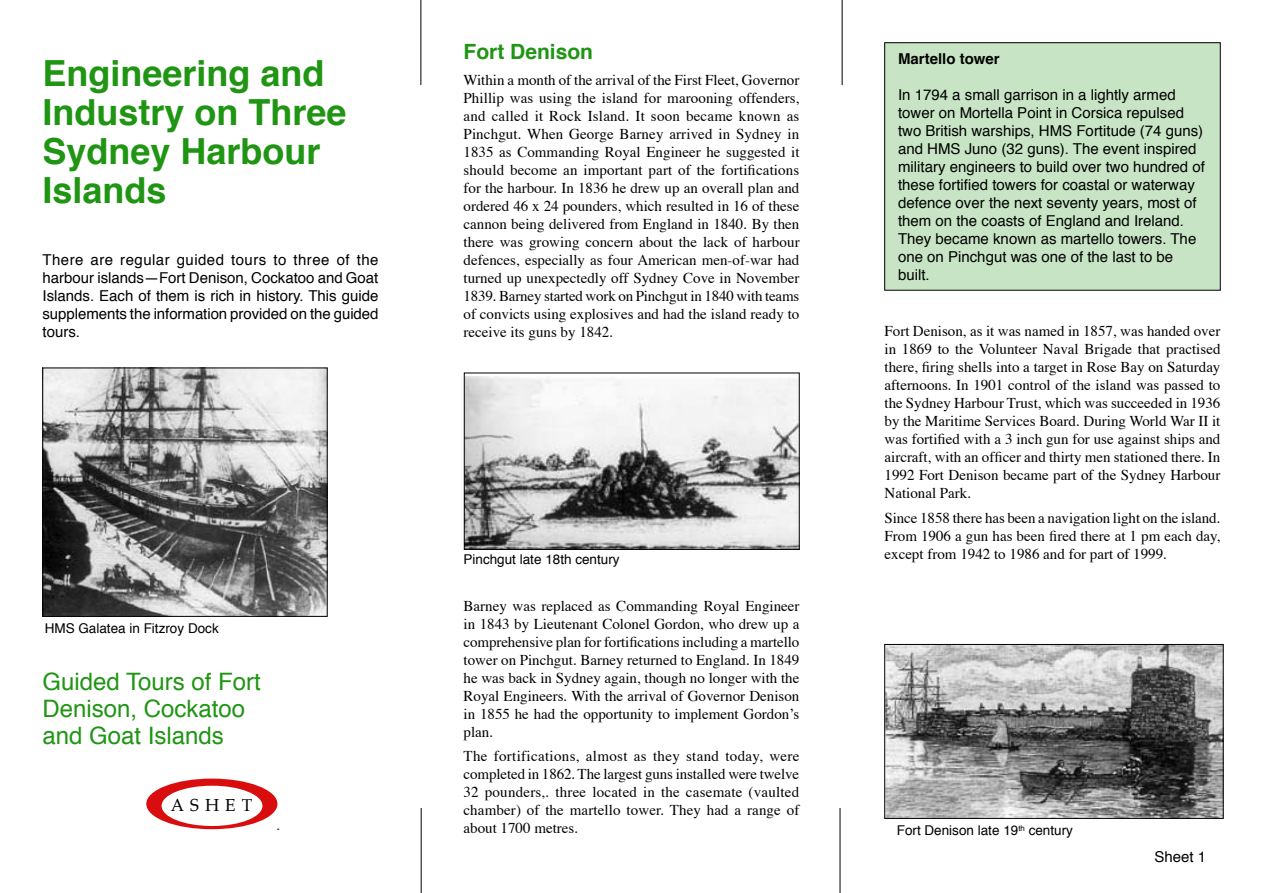
<style>
.page{position:relative;width:1263px;height:893px;background:#fff}
.page>*{position:absolute;margin:0;border:0;box-sizing:border-box;transform-origin:0 0}
.t1{font:700 36px/39px "Helvetica";color:#1f9513}
.t2{font:24px/27px "Helvetica";color:#1f9513}
.t3{font:700 21px "Helvetica";color:#1f9513}
.t4{font:17.1px "Palatino";letter-spacing:.35em;color:#000}
.t5{font:15px/18px "Times";color:#000;text-align:justify}
.t6{font:15px/18px "Helvetica";color:#000;text-align:justify}
.t7{font:700 15px "Helvetica";color:#000}
.t8{font:13.5px "Helvetica";color:#000}
</style>
<div class="page">
<hr style="left:421px;top:0;width:1px;height:85px;background:#000">
<hr style="left:842px;top:0;width:1px;height:85px;background:#000">
<hr style="left:421px;top:808px;width:1px;height:85px;background:#000">
<hr style="left:840px;top:808px;width:1px;height:85px;background:#000">
<img style="left:45px;top:370px;width:280px;height:245px">
<div style="left:43px;top:368px;width:284px;height:249px;border:1px solid #000"></div>
<img style="left:886px;top:646px;width:335px;height:171px">
<div style="left:884px;top:644px;width:339px;height:175px;border:1px solid #000"></div>
<div style="left:885px;top:43px;width:335px;height:247px;background:#c7e5c4"></div>
<img style="left:466px;top:376px;width:331px;height:172px">
<div style="left:464px;top:373px;width:335px;height:177px;border:1px solid #000"></div>
<div style="left:146px;top:779px;width:131px;height:50px;background:#d90d0d;border-radius:50%"></div>
<div style="left:162px;top:786px;width:100px;height:40px;background:#fff;border-radius:50%"></div>
<h1 class="t1" style="left:43px;top:52px;width:306px">Engineering and<br>Industry on Three<br>Sydney Harbour<br>Islands</h1>
<p class="t6" style="left:43px;top:251px;width:337px">There are regular guided tours to three of the harbour islands—Fort Denison, Cockatoo and Goat Islands. Each of them is rich in history. This guide supplements the information provided on the guided tours.</p>
<p class="t8" style="left:45px;top:617px;width:176px">HMS Galatea in Fitzroy Dock</p>
<h2 class="t2" style="left:43px;top:668px;width:220px">Guided Tours of Fort<br>Denison, Cockatoo and Goat Islands</h2>
<p class="t4" style="left:171px;top:794px;width:83px">ASHET</p>
<h3 class="t3" style="left:464px;top:32px;width:131px">Fort Denison</h3>
<p class="t5" style="left:464px;top:70px;width:338px">Within a month of the arrival of the First Fleet, Governor Phillip was using the island for marooning offenders, and called it Rock Island. It soon became known as Pinchgut. When George Barney arrived in Sydney in 1835 as Commanding Royal Engineer he suggested it should become an important part of the fortifications for the harbour. In 1836 he drew up an overall plan and ordered 46 x 24 pounders, which resulted in 16 of these cannon being delivered from England in 1840. By then there was growing concern about the lack of harbour defences, especially as four American men-of-war had turned up unexpectedly off Sydney Cove in November 1839. Barney started work on Pinchgut in 1840 with teams of convicts using explosives and had the island ready to receive its guns by 1842.</p>
<p class="t8" style="left:463px;top:548px;width:158px">Pinchgut late 18th century</p>
<p class="t5" style="left:463px;top:595px;width:338px">Barney was replaced as Commanding Royal Engineer in 1843 by Lieutenant Colonel Gordon, who drew up a comprehensive plan for fortifications including a martello tower on Pinchgut. Barney returned to England. In 1849 he was back in Sydney again, though no longer with the Royal Engineers. With the arrival of Governor Denison in 1855 he had the opportunity to implement Gordon’s plan.</p>
<p class="t5" style="left:463px;top:746px;width:338px">The fortifications, almost as they stand today, were completed in 1862. The largest guns installed were twelve 32 pounders,. three located in the casemate (vaulted chamber) of the martello tower. They had a range of about 1700 metres.</p>
<p class="t7" style="left:898px;top:46px;width:103px">Martello tower</p>
<p class="t6" style="left:898px;top:86px;width:308px;text-align:left">In 1794 a small garrison in a lightly armed tower on Mortella Point in Corsica repulsed two British warships, HMS Fortitude (74 guns) and HMS Juno (32 guns). The event inspired military engineers to build over two hundred of these fortified towers for coastal or waterway defence over the next seventy years, most of them on the coasts of England and Ireland.<br>They became known as martello towers. The one on Pinchgut was one of the last to be built.</p>
<p class="t5" style="left:884px;top:321px;width:337px">Fort Denison, as it was named in 1857, was handed over in 1869 to the Volunteer Naval Brigade that practised there, firing shells into a target in Rose Bay on Saturday afternoons. In 1901 control of the island was passed to the Sydney Harbour Trust, which was succeeded in 1936 by the Maritime Services Board. During World War II it was fortified with a 3 inch gun for use against ships and aircraft, with an officer and thirty men stationed there. In 1992 Fort Denison became part of the Sydney Harbour National Park.</p>
<p class="t5" style="left:884px;top:507px;width:337px">Since 1858 there has been a navigation light on the island.<br>From 1906 a gun has been fired there at 1 pm each day, except from 1942 to 1986 and for part of 1999.</p>
<p class="t8" style="left:897px;top:819px;width:178px">Fort Denison late 19<sup>th</sup> century</p>
<p class="t6" style="left:1154px;top:847px;width:53px">Sheet 1</p>
</div>
